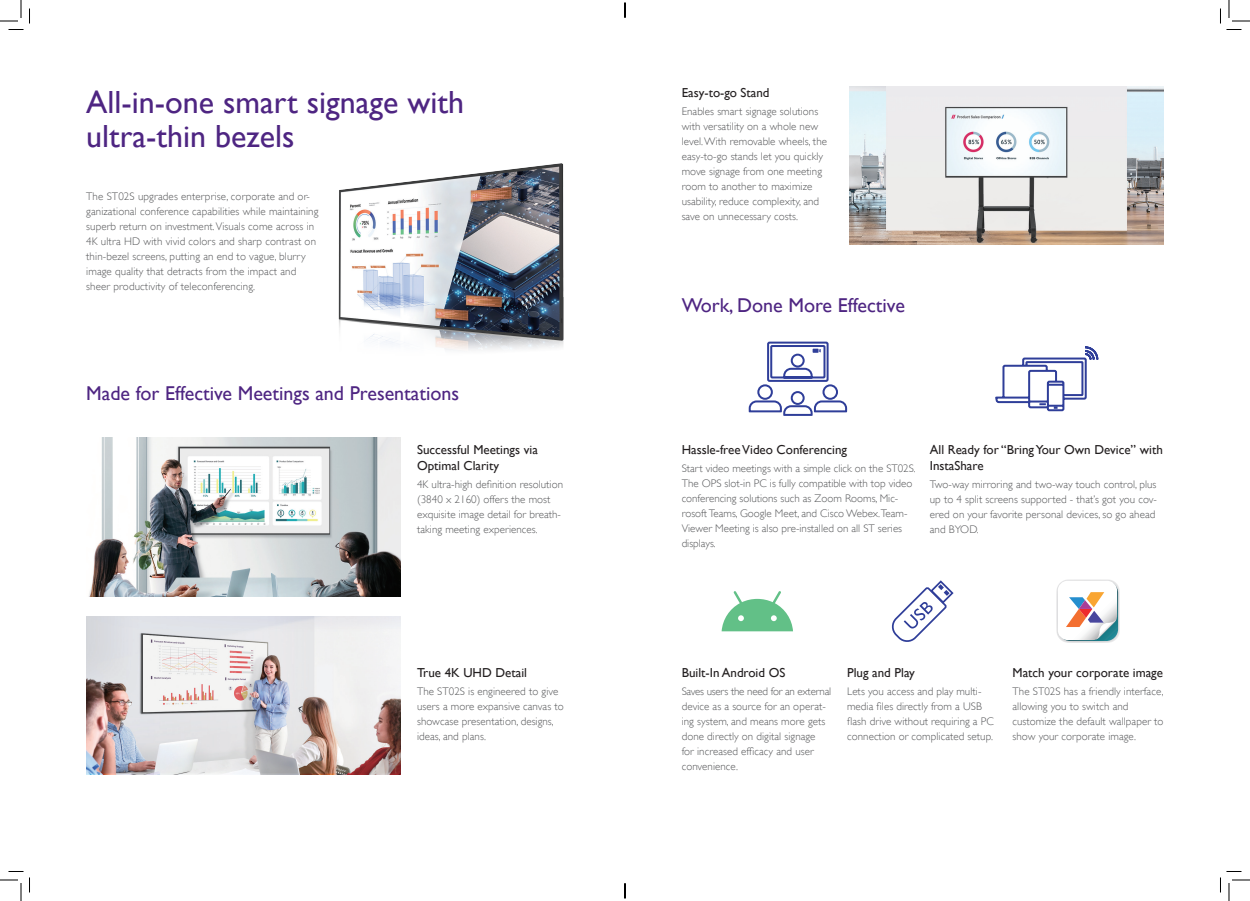
<style>
.page{position:relative;width:1250px;height:901px;background:#fff}
.page>*{position:absolute;margin:0;border:0;box-sizing:border-box;transform-origin:0 0}
.大標{font:32px/34px "Gill Sans";color:#4e2582}
.大標-2{font:20px "Gill Sans";color:#4e2582}
.小{font:13px/16px "Gill Sans";color:#231f20}
.內文{font:300 11px/15px "Gill Sans";letter-spacing:.005em;color:#57585a}
</style>
<div class="page">
<svg style="left:748px;top:341px;width:100px;height:75px"></svg>
<svg style="left:995px;top:346px;width:104px;height:66px"></svg>
<svg style="left:1056px;top:579px;width:64px;height:64px"></svg>
<svg style="left:1057px;top:581px;width:61px;height:60px"></svg>
<img style="left:86px;top:616px;width:315px;height:159px">
<img style="left:89px;top:437px;width:312px;height:159px">
<svg style="left:721px;top:591px;width:72px;height:40px"></svg>
<img style="left:338px;top:163px;width:226px;height:187px">
<svg style="left:891px;top:580px;width:63px;height:62px"></svg>
<img style="left:849px;top:86px;width:314px;height:159px">
<svg style="left:0;top:0;width:30px;height:30px"></svg>
<svg style="left:0;top:871px;width:30px;height:30px"></svg>
<svg style="left:1220px;top:0;width:30px;height:30px"></svg>
<svg style="left:1220px;top:871px;width:30px;height:30px"></svg>
<svg style="left:624px;top:3px;width:2px;height:15px"></svg>
<svg style="left:624px;top:883px;width:2px;height:15px"></svg>
<p class="大標" style="left:86px;top:86px;width:379px">All-in-one smart signage with ultra-thin bezels</p>
<p class="內文" style="left:86px;top:188px;width:234px">The ST02S upgrades enterprise, corporate and or&shy;ganizational conference capabilities while maintaining superb return on investment. Visuals come across in 4K ultra HD with vivid colors and sharp contrast on thin-bezel screens, putting an end to vague, blurry image quality that detracts from the impact and sheer productivity of teleconferencing.</p>
<p class="大標-2" style="left:86px;top:382px;width:374px">Made for Effective Meetings and Presentations</p>
<p class="小" style="left:417px;top:442px;width:122px">Successful Meetings via<br>Optimal Clarity</p>
<p class="內文" style="left:417px;top:477px;width:148px">4K ultra-high definition resolution (3840 x 2160) offers the most exquisite image detail for breath&shy;taking meeting experiences.</p>
<p class="小" style="left:417px;top:665px;width:111px">True 4K UHD Detail</p>
<p class="內文" style="left:417px;top:684px;width:148px">The ST02S is engineered to give users a more expansive canvas to showcase presentation, designs, ideas, and plans.</p>
<p class="小" style="left:681px;top:85px;width:89px">Easy-to-go Stand</p>
<p class="內文" style="left:681px;top:104px;width:147px">Enables smart signage solutions with versatility on a whole new level. With removable wheels, the easy-to-go stands let you quickly move signage from one meeting room to another to maximize usability, reduce complexity, and save on unnecessary costs.</p>
<p class="大標-2" style="left:681px;top:293px;width:225px">Work, Done More Effective</p>
<p class="小" style="left:681px;top:442px;width:167px">Hassle-free Video Conferencing</p>
<p class="內文" style="left:681px;top:461px;width:236px">Start video meetings with a simple click on the ST02S.<br>The OPS slot-in PC is fully compatible with top video conferencing solutions such as Zoom Rooms, Mic&shy;rosoft Teams, Google Meet, and Cisco Webex.Team-Viewer Meeting is also pre-installed on all ST series displays.</p>
<p class="小" style="left:930px;top:442px;width:234px">All Ready for “Bring Your Own Device” with<br>InstaShare</p>
<p class="內文" style="left:930px;top:477px;width:229px">Two-way mirroring and two-way touch control, plus up to 4 split screens supported - that’s got you cov&shy;ered on your favorite personal devices, so go ahead and BYOD.</p>
<p class="小" style="left:681px;top:665px;width:105px">Built-In Android OS</p>
<p class="內文" style="left:681px;top:684px;width:151px">Saves users the need for an external device as a source for an operat&shy;ing system, and means more gets done directly on digital signage<br>for increased efficacy and user convenience.</p>
<p class="小" style="left:847px;top:665px;width:69px">Plug and Play</p>
<p class="內文" style="left:847px;top:684px;width:148px">Lets you access and play multi&shy;media files directly from a USB flash drive without requiring a PC connection or complicated setup.</p>
<p class="小" style="left:1012px;top:665px;width:152px">Match your corporate image</p>
<p class="內文" style="left:1012px;top:684px;width:153px">The ST02S has a friendly interface, allowing you to switch and customize the default wallpaper to show your corporate image.</p>
</div>
